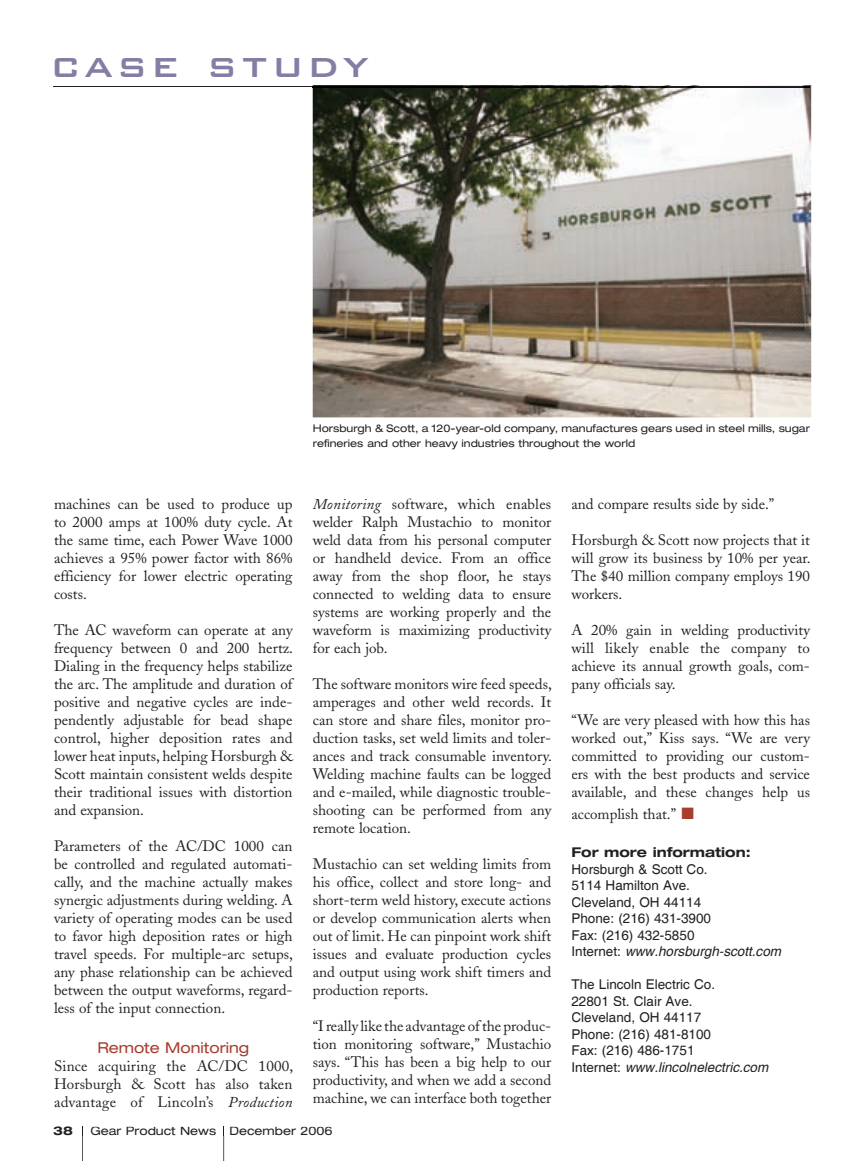
<style>
.page{position:relative;width:864px;height:1161px;background:#fff}
.page>*{position:absolute;margin:0;border:0;box-sizing:border-box;transform-origin:0 0}
.t1{font:500 45px "Bank Gothic BT";letter-spacing:.1em;color:#847ea5}
.t2{font:15px/18px "Adobe Caslon";color:#231f20;text-align:justify}
.t3{font:expanded 15px "Helvetica Neue LT";color:#a73d2f}
.t4{font:13.5px/16.5px "Helvetica";color:#231f20}
.t5{font:700 expanded 13.5px "Helvetica Neue LT";color:#231f20}
.t6{font:expanded 12px "Helvetica Neue LT";color:#231f20}
.t7{font:700 expanded 12px "Helvetica Neue LT";color:#231f20}
.t8{font:expanded 10.5px/15px "Helvetica Neue LT";color:#231f20}
.s1{font-style:italic}
.s2{color:#a73d2f}
</style>
<div class="page">
<svg style="left:82px;top:1126px;width:1px;height:35px"></svg>
<svg style="left:223px;top:1126px;width:1px;height:35px"></svg>
<img style="left:313px;top:85px;width:498px;height:332px">
<hr style="left:54px;top:87px;width:259px;height:1px;background:#231f20">
<img style="left:313px;top:87px;width:497px;height:1px">
<h1 class="t1" style="left:51px;top:40px;width:319px">case study</h1>
<p class="t8" style="left:313px;top:420px;width:499px">Horsburgh &amp; Scott, a 120-year-old company, manufactures gears used in steel mills, sugar refineries and other heavy industries throughout the world</p>
<p class="t2" style="left:54px;top:495px;width:240px">machines can be used to produce up to 2000 amps at 100% duty cycle. At the same time, each Power Wave 1000 achieves a 95% power factor with 86% efficiency for lower electric operating costs.</p>
<p class="t2" style="left:54px;top:621px;width:241px">The AC waveform can operate at any frequency between 0 and 200 hertz.<br>Dialing in the frequency helps stabilize the arc. The amplitude and duration of positive and negative cycles are inde&shy;pendently adjustable for bead shape control, higher deposition rates and lower heat inputs, helping Horsburgh &amp; Scott maintain consistent welds despite their traditional issues with distortion and expansion.</p>
<p class="t2" style="left:54px;top:837px;width:241px">Parameters of the AC/DC 1000 can be controlled and regulated automati&shy;cally, and the machine actually makes synergic adjustments during welding. A variety of operating modes can be used to favor high deposition rates or high travel speeds. For multiple-arc setups, any phase relationship can be achieved between the output waveforms, regard&shy;less of the input connection.</p>
<p class="t3" style="left:97px;top:1039px;width:153px">Remote Monitoring</p>
<p class="t2" style="left:54px;top:1057px;width:241px">Since acquiring the AC/DC 1000, Horsburgh &amp; Scott has also taken advantage of Lincoln’s <span class="s1">Production</span></p>
<p class="t2" style="left:313px;top:495px;width:240px"><span class="s1">Monitoring</span> software, which enables welder Ralph Mustachio to monitor weld data from his personal computer or handheld device. From an office away from the shop floor, he stays connected to welding data to ensure systems are working properly and the waveform is maximizing productivity for each job.</p>
<p class="t2" style="left:313px;top:675px;width:241px">The software monitors wire feed speeds, amperages and other weld records. It can store and share files, monitor pro&shy;duction tasks, set weld limits and toler&shy;ances and track consumable inventory.<br>Welding machine faults can be logged and e-mailed, while diagnostic trouble&shy;shooting can be performed from any remote location.</p>
<p class="t2" style="left:313px;top:855px;width:240px">Mustachio can set welding limits from his office, collect and store long- and short-term weld history, execute actions or develop communication alerts when out of limit. He can pinpoint work shift issues and evaluate production cycles and output using work shift timers and production reports.</p>
<p class="t2" style="left:313px;top:1017px;width:240px">“I really like the advantage of the produc&shy;tion monitoring software,” Mustachio says. “This has been a big help to our productivity, and when we add a second machine, we can interface both together</p>
<p class="t2" style="left:571px;top:495px;width:204px">and compare results side by side.”</p>
<p class="t2" style="left:571px;top:531px;width:241px">Horsburgh &amp; Scott now projects that it will grow its business by 10% per year.<br>The $40 million company employs 190 workers.</p>
<p class="t2" style="left:571px;top:621px;width:240px">A 20% gain in welding productivity will likely enable the company to achieve its annual growth goals, com&shy;pany officials say.</p>
<p class="t2" style="left:571px;top:711px;width:240px">“We are very pleased with how this has worked out,” Kiss says. “We are very committed to providing our custom&shy;ers with the best products and service available, and these changes help us</p>
<p class="t2" style="left:571px;top:805px;width:124px">accomplish that.” <span class="s2">■</span></p>
<p class="t5" style="left:571px;top:844px;width:181px">For more information:</p>
<p class="t4" style="left:571px;top:861px;width:211px">Horsburgh &amp; Scott Co.<br>5114 Hamilton Ave.<br>Cleveland, OH 44114<br>Phone: (216) 431-3900<br>Fax: (216) 432-5850<br>Internet: <span class="s1">www.horsburgh-scott.com</span></p>
<p class="t4" style="left:571px;top:977px;width:198px">The Lincoln Electric Co.<br>22801 St. Clair Ave.<br>Cleveland, OH 44117<br>Phone: (216) 481-8100<br>Fax: (216) 486-1751<br>Internet: <span class="s1">www.lincolnelectric.com</span></p>
<p class="t7" style="left:53px;top:1124px;width:21px">38</p>
<p class="t6" style="left:90px;top:1124px;width:244px">Gear Product News December 2006</p>
</div>
